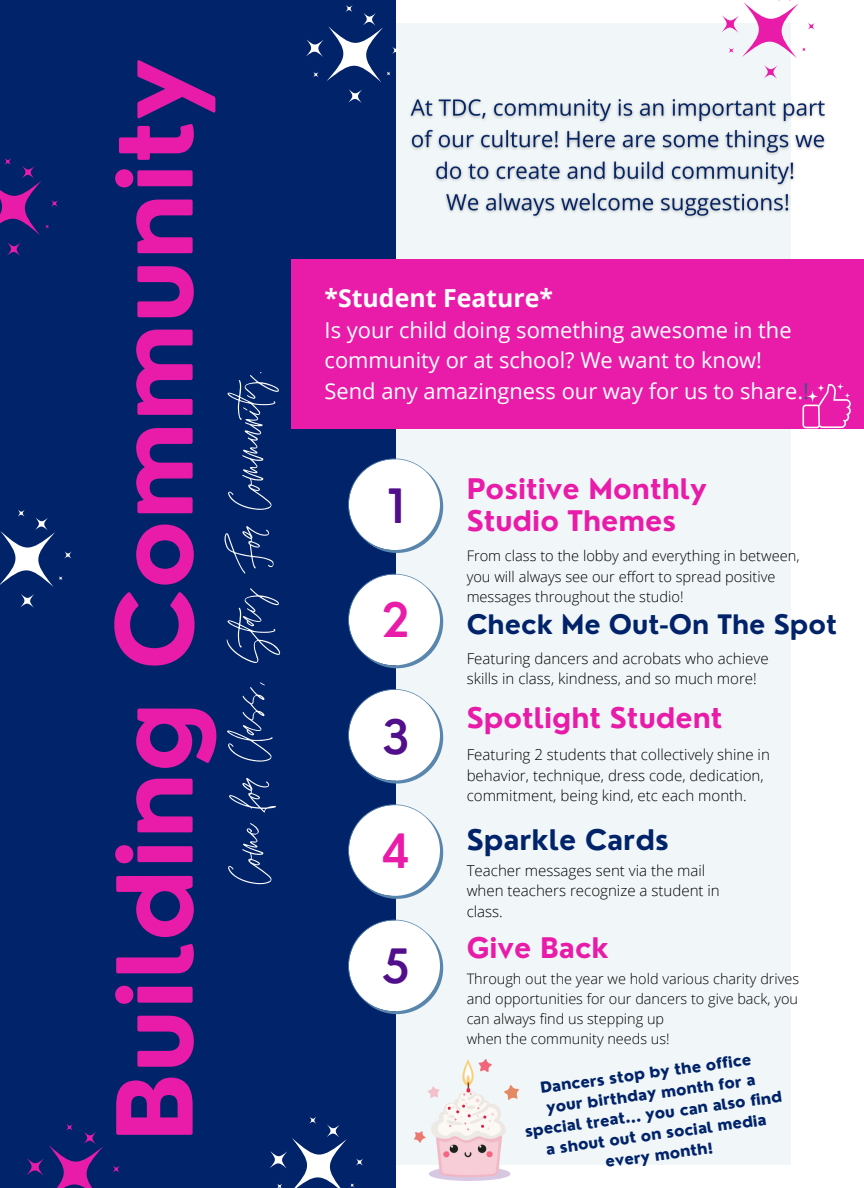
<style>
.page{position:relative;width:864px;height:1188px;background:#fff}
.page>*{position:absolute;margin:0;border:0;box-sizing:border-box;transform-origin:0 0}
.t1{font:700 101.85px "Nourd";color:#e81ca9}
.t2{font:64.8px "Jonathan";color:#fff}
.t3{font:600 46.2px "Nourd";color:#e81ca9}
.t4{font:600 46.05px "Nourd";color:#510f8b}
.t5{font:700 27.6px/31.5px "Nourd";color:#e81ca9}
.t6{font:700 27.6px "Nourd";color:#00236a}
.t7{font:700 26.1px "Nourd";color:#00236a}
.t8{font:700 24.9px "Open Sans";color:#fff}
.t9{font:21.9px/30.3px "Open Sans";color:#fff}
.t10{font:300 15.15px/20.2px "Open Sans";color:#000}
.t11{font:800 14.85px/20.5px "Nourd";color:#00236a;text-align:center}
.t12{font:300 14.7px/20.2px "Open Sans";color:#000}
.t13{font:300 14.4px/20.2px "Open Sans";color:#000;text-align:justify}
.s1{color:#2f5c82}
</style>
<div class="page">
<div style="left:73px;top:23px;width:718px;height:1142px;background:#f1f6f8"></div>
<div style="left:0;top:0;width:396px;height:1188px;background:#00236a"></div>
<svg style="left:348px;top:458px;width:95px;height:95px"></svg>
<svg style="left:348px;top:574px;width:95px;height:94px"></svg>
<svg style="left:348px;top:689px;width:95px;height:95px"></svg>
<svg style="left:348px;top:804px;width:95px;height:95px"></svg>
<svg style="left:348px;top:920px;width:95px;height:94px"></svg>
<svg style="left:742px;top:2px;width:56px;height:56px"></svg>
<svg style="left:721px;top:15px;width:18px;height:18px"></svg>
<svg style="left:807px;top:23px;width:8px;height:7px"></svg>
<svg style="left:802px;top:47px;width:4px;height:5px"></svg>
<svg style="left:764px;top:65px;width:13px;height:14px"></svg>
<svg style="left:728px;top:48px;width:6px;height:5px"></svg>
<svg style="left:64px;top:551px;width:8px;height:8px"></svg>
<svg style="left:0;top:511px;width:65px;height:97px"></svg>
<svg style="left:26px;top:1158px;width:18px;height:18px"></svg>
<svg style="left:112px;top:1165px;width:8px;height:8px"></svg>
<svg style="left:49px;top:1125px;width:54px;height:63px"></svg>
<div style="left:291px;top:259px;width:573px;height:170px;background:#e81ca9"></div>
<svg style="left:802px;top:383px;width:49px;height:45px"></svg>
<img style="left:414px;top:1060px;width:105px;height:120px">
<img style="left:410px;top:98px;width:415px;height:120px">
<svg style="left:306px;top:5px;width:91px;height:98px"></svg>
<svg style="left:270px;top:1151px;width:17px;height:18px"></svg>
<svg style="left:356px;top:1158px;width:7px;height:8px"></svg>
<svg style="left:277px;top:1183px;width:5px;height:5px"></svg>
<svg style="left:292px;top:1118px;width:62px;height:70px"></svg>
<svg style="left:51px;top:200px;width:7px;height:7px"></svg>
<svg style="left:0;top:160px;width:49px;height:96px"></svg>
<p class="t1" style="left:91px;top:1142px;width:1086px;rotate:-90deg">Building Community</p>
<p class="t2" style="left:213px;top:884px;width:522px;rotate:-90deg">Come for Class, Stay For Community.</p>
<p class="t8" style="left:325px;top:280px;width:230px">*Student Feature*</p>
<p class="t9" style="left:325px;top:314px;width:469px">Is your child doing something awesome in the community or at school? We want to know!</p>
<p class="t9" style="left:325px;top:375px;width:486px">Send any amazingness our way for us to share.<span class="s1">!</span></p>
<p class="t4" style="left:387px;top:477px;width:19px">1</p>
<p class="t3" style="left:382px;top:590px;width:30px">2</p>
<p class="t4" style="left:382px;top:708px;width:30px">3</p>
<p class="t3" style="left:381px;top:822px;width:31px">4</p>
<p class="t4" style="left:381px;top:936px;width:30px">5</p>
<p class="t5" style="left:467px;top:473px;width:242px">Positive Monthly<br>Studio Themes</p>
<p class="t12" style="left:467px;top:546px;width:334px">From class to the lobby and everything in between, you will always see our effort to spread positive messages throughout the studio!</p>
<p class="t7" style="left:467px;top:608px;width:372px">Check Me Out-On The Spot</p>
<p class="t10" style="left:467px;top:648px;width:303px">Featuring dancers and acrobats who achieve skills in class, kindness, and so much more!</p>
<p class="t5" style="left:467px;top:702px;width:258px">Spotlight Student</p>
<p class="t10" style="left:467px;top:744px;width:305px">Featuring 2 students that collectively shine in behavior, technique, dress code, dedication, commitment, being kind, etc each month.</p>
<p class="t6" style="left:467px;top:822px;width:204px">Sparkle Cards</p>
<p class="t10" style="left:467px;top:860px;width:255px">Teacher messages sent via the mail when teachers recognize a student in class.</p>
<p class="t5" style="left:467px;top:931px;width:144px">Give Back</p>
<p class="t13" style="left:467px;top:968px;width:334px">Through out the year we hold various charity drives and opportunities for our dancers to give back, you can always find us stepping up</p>
<p class="t13" style="left:467px;top:1029px;width:205px">when the community needs us!</p>
<p class="t11" style="left:539px;top:1078px;width:214px;rotate:-8deg">Dancers stop by the office</p>
<p class="t11" style="left:521px;top:1101px;width:261px;rotate:-8deg">your birthday month for a special treat... you can also find a shout out on social media every month!</p>
</div>
